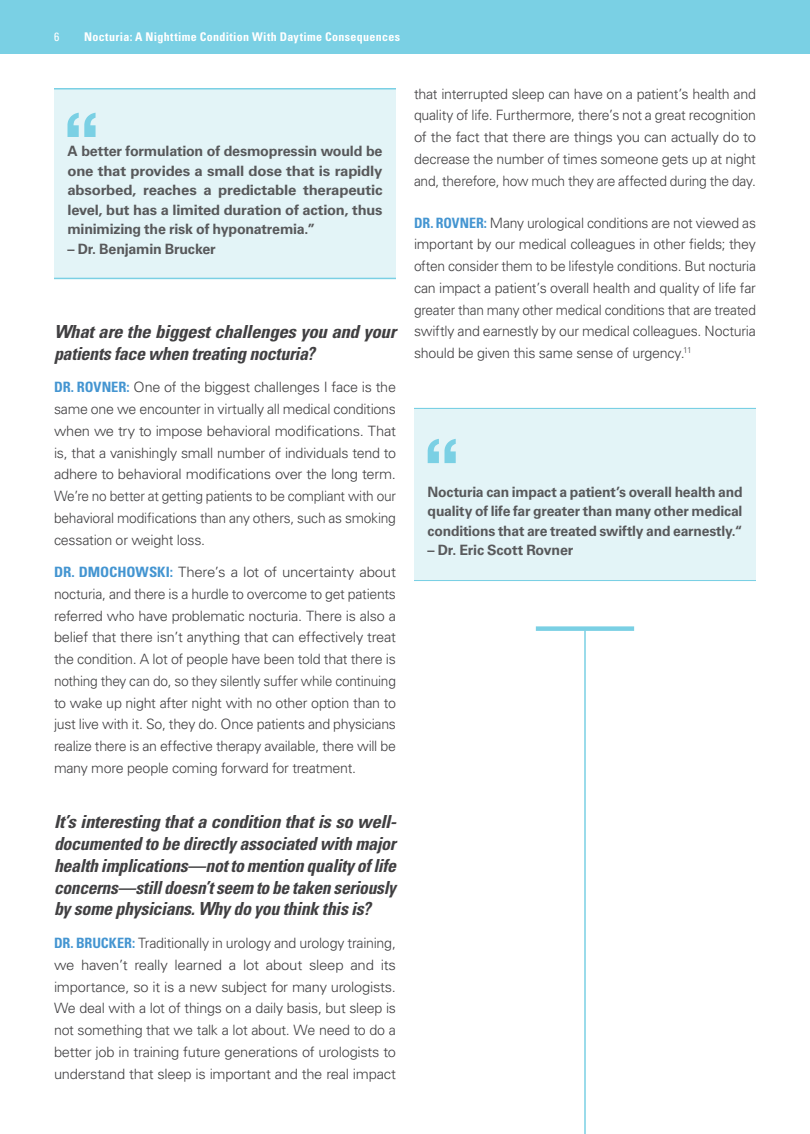
<style>
.page{position:relative;width:810px;height:1134px;background:#fff}
.page>*{position:absolute;margin:0;border:0;box-sizing:border-box;transform-origin:0 0}
.t1{font:italic 700 condensed 18px/21.8px "Univers LT Std";letter-spacing:-.02em;color:#414042;scale:1.05 1}
.t2{font:300 14.25px/21.8px "Univers LT Std";letter-spacing:-.02em;color:#414042;text-align:justify}
.t3{font:300 14.25px/21.8px "Univers LT Std";letter-spacing:-.02em;color:#414042;text-align:justify;scale:1.05 1}
.t4{font:700 14.25px/19.5px "Univers LT Std";letter-spacing:-.015em;color:#58595b;text-align:justify}
.t5{font:700 condensed 12px "Univers LT Std";letter-spacing:.03em;color:#fff}
.t6{font:condensed 12px "Univers LT Std";color:#fff}
.s1{font-weight:700;font-stretch:condensed;color:#4495d1}
</style>
<div class="page">
<div style="left:0;top:0;width:810px;height:54px;background:#7ad0e4"></div>
<hr style="left:584px;top:630px;width:2px;height:504px;background:#7ad0e4">
<div style="left:536px;top:626px;width:98px;height:5px;background:#7ad0e4"></div>
<hr style="left:414px;top:408px;width:342px;height:1px;background:#7ad0e4">
<hr style="left:414px;top:580px;width:342px;height:1px;background:#7ad0e4">
<div style="left:414px;top:409px;width:342px;height:171px;background:#e3f4f7"></div>
<svg style="left:428px;top:439px;width:28px;height:24px"></svg>
<div style="left:54px;top:88px;width:342px;height:190px;background:#e3f4f7"></div>
<svg style="left:67px;top:113px;width:29px;height:24px"></svg>
<hr style="left:54px;top:88px;width:342px;height:2px;background:#7ad0e4">
<hr style="left:54px;top:278px;width:342px;height:1px;background:#7ad0e4">
<p class="t6" style="left:54px;top:29px;width:7px">6</p>
<p class="t5" style="left:84px;top:29px;width:318px">Nocturia: A Nighttime Condition With Daytime Consequences</p>
<p class="t4" style="left:68px;top:142px;width:317px">A better formulation of desmopressin would be one that provides a small dose that is rapidly absorbed, reaches a predictable therapeutic level, but has a limited duration of action, thus minimizing the risk of hyponatremia.”</p>
<p class="t4" style="left:68px;top:239px;width:150px">– Dr. Benjamin Brucker</p>
<p class="t1" style="left:54px;top:321px;width:327px">What are the biggest challenges you and your patients face when treating nocturia?</p>
<p class="t2" style="left:54px;top:376px;width:344px"><span class="s1">DR. ROVNER:</span> One of the biggest challenges I face is the same one we encounter in virtually all medical conditions when we try to impose behavioral modifications. That is, that a vanishingly small number of individuals tend to adhere to behavioral modifications over the long term.<br>We’re no better at getting patients to be compliant with our behavioral modifications than any others, such as smoking cessation or weight loss.</p>
<p class="t3" style="left:54px;top:561px;width:327px"><span class="s1">DR. DMOCHOWSKI:</span> There’s a lot of uncertainty about nocturia, and there is a hurdle to overcome to get patients referred who have problematic nocturia. There is also a belief that there isn’t anything that can effectively treat the condition. A lot of people have been told that there is nothing they can do, so they silently suffer while continuing to wake up night after night with no other option than to just live with it. So, they do. Once patients and physicians realize there is an effective therapy available, there will be many more people coming forward for treatment.</p>
<p class="t1" style="left:54px;top:811px;width:328px;text-align:justify">It’s interesting that a condition that is so well&shy;documented to be directly associated with major health implications—not to mention quality of life concerns—still doesn’t seem to be taken seriously by some physicians. Why do you think this is?</p>
<p class="t2" style="left:54px;top:932px;width:344px"><span class="s1">DR. BRUCKER:</span> Traditionally in urology and urology training, we haven’t really learned a lot about sleep and its importance, so it is a new subject for many urologists.<br>We deal with a lot of things on a daily basis, but sleep is not something that we talk a lot about. We need to do a better job in training future generations of urologists to understand that sleep is important and the real impact</p>
<p class="t2" style="left:414px;top:83px;width:344px">that interrupted sleep can have on a patient’s health and quality of life. Furthermore, there’s not a great recognition of the fact that there are things you can actually do to decrease the number of times someone gets up at night and, therefore, how much they are affected during the day.</p>
<p class="t2" style="left:414px;top:212px;width:344px"><span class="s1">DR. ROVNER:</span> Many urological conditions are not viewed as important by our medical colleagues in other fields; they often consider them to be lifestyle conditions. But nocturia can impact a patient’s overall health and quality of life far greater than many other medical conditions that are treated swiftly and earnestly by our medical colleagues. Nocturia should be given this same sense of urgency.<sup>11</sup></p>
<p class="t4" style="left:428px;top:482px;width:316px">Nocturia can impact a patient’s overall health and quality of life far greater than many other medical conditions that are treated swiftly and earnestly.“</p>
<p class="t4" style="left:428px;top:541px;width:147px">– Dr. Eric Scott Rovner</p>
</div>
